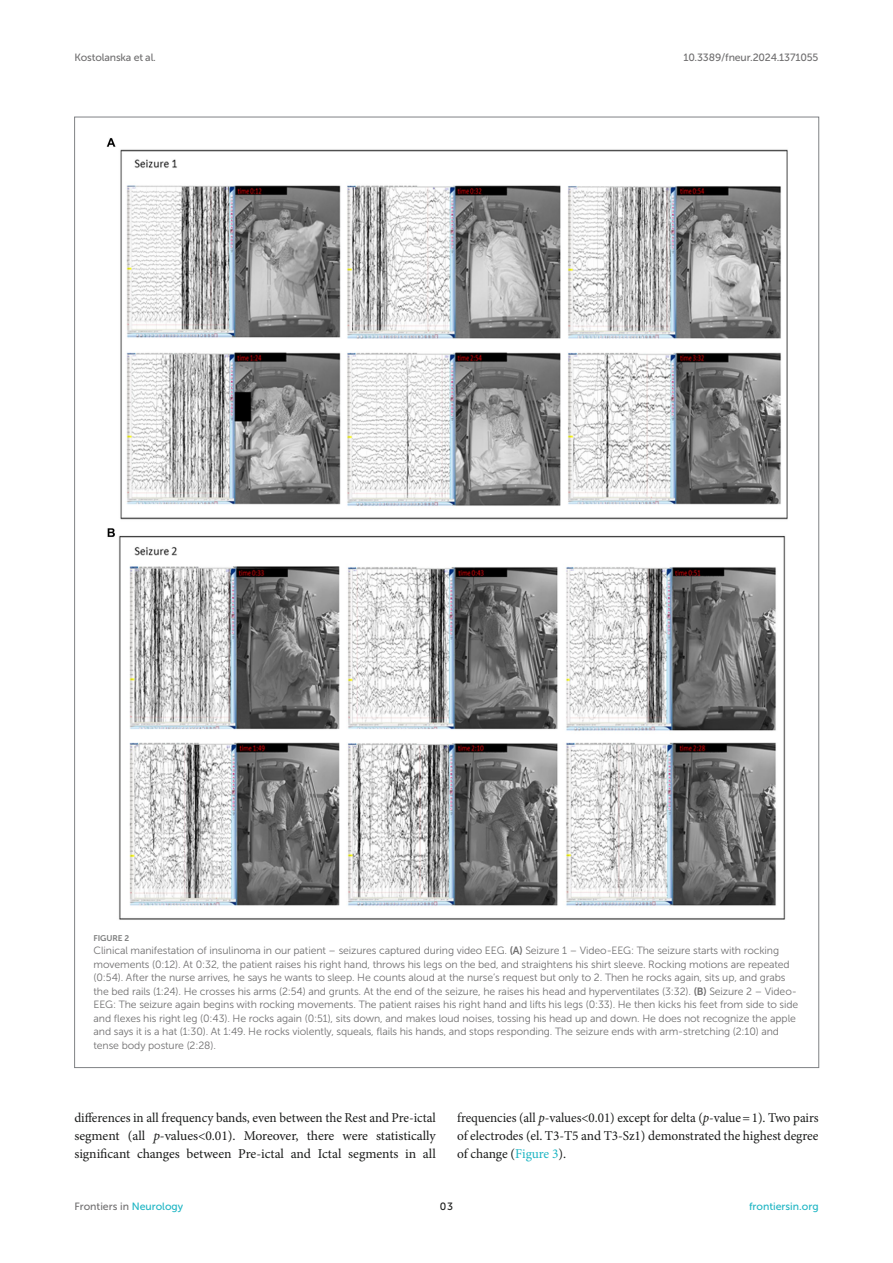
<style>
.page{position:relative;width:893px;height:1263px;background:#fff}
.page>*{position:absolute;margin:0;border:0;box-sizing:border-box;transform-origin:0 0}
.TEXT{font:13.5px/18px "Minion Pro";letter-spacing:-.005em;color:#1b1c1b;text-align:justify}
.FIG_LEG{font:10.5px/13.5px "Museo Sans 300";letter-spacing:-.01em;color:#706f70}
.t1{font:10.5px "Museo Sans 500";letter-spacing:-.015em;color:#706f70}
.t2{font:10.5px "Museo Sans 500";color:#1db5c3}
.t3{font:10.5px "Museo Sans 500";color:#1b1c1b}
.FIG_HD{font:8.25px "Museo Sans 700";letter-spacing:-.01em;color:#7e7f7f}
.s1{font-family:"Museo Sans 700"}
.s2{font-style:italic}
.s3{color:#1db5c3}
</style>
<div class="page">
<img style="left:106px;top:138px;width:682px;height:782px">
<p class="t1" style="left:74px;top:51px;width:83px">Kostolanska et al.</p>
<p class="t1" style="left:683px;top:51px;width:137px">10.3389/fneur.2024.1371055</p>
<p class="FIG_HD" style="left:94px;top:933px;width:37px">FIGURE 2</p>
<p class="FIG_LEG" style="left:94px;top:944px;width:706px">Clinical manifestation of insulinoma in our patient – seizures captured during video EEG. <span class="s1">(A)</span> Seizure 1 – Video-EEG: The seizure starts with rocking movements (0:12). At 0:32, the patient raises his right hand, throws his legs on the bed, and straightens his shirt sleeve. Rocking motions are repeated (0:54). After the nurse arrives, he says he wants to sleep. He counts aloud at the nurse’s request but only to 2. Then he rocks again, sits up, and grabs the bed rails (1:24). He crosses his arms (2:54) and grunts. At the end of the seizure, he raises his head and hyperventilates (3:32). <span class="s1">(B)</span> Seizure 2 – Video-EEG: The seizure again begins with rocking movements. The patient raises his right hand and lifts his legs (0:33). He then kicks his feet from side to side and flexes his right leg (0:43). He rocks again (0:51), sits down, and makes loud noises, tossing his head up and down. He does not recognize the apple and says it is a hat (1:30). At 1:49. He rocks violently, squeals, flails his hands, and stops responding. The seizure ends with arm-stretching (2:10) and tense body posture (2:28).</p>
<p class="TEXT" style="left:74px;top:1109px;width:363px">differences in all frequency bands, even between the Rest and Pre-ictal segment (all <span class="s2">p</span>-values&lt;0.01). Moreover, there were statistically significant changes between Pre-ictal and Ictal segments in all</p>
<p class="TEXT" style="left:457px;top:1109px;width:363px">frequencies (all <span class="s2">p</span>-values&lt;0.01) except for delta (<span class="s2">p</span>-value=1). Two pairs of electrodes (el. T3-T5 and T3-Sz1) demonstrated the highest degree of change (<span class="s3">Figure 3</span>).</p>
<p class="t1" style="left:74px;top:1200px;width:110px">Frontiers in <span class="s3">Neurology</span></p>
<p class="t3" style="left:440px;top:1200px;width:15px">03</p>
<p class="t2" style="left:749px;top:1200px;width:71px">frontiersin.org</p>
</div>
